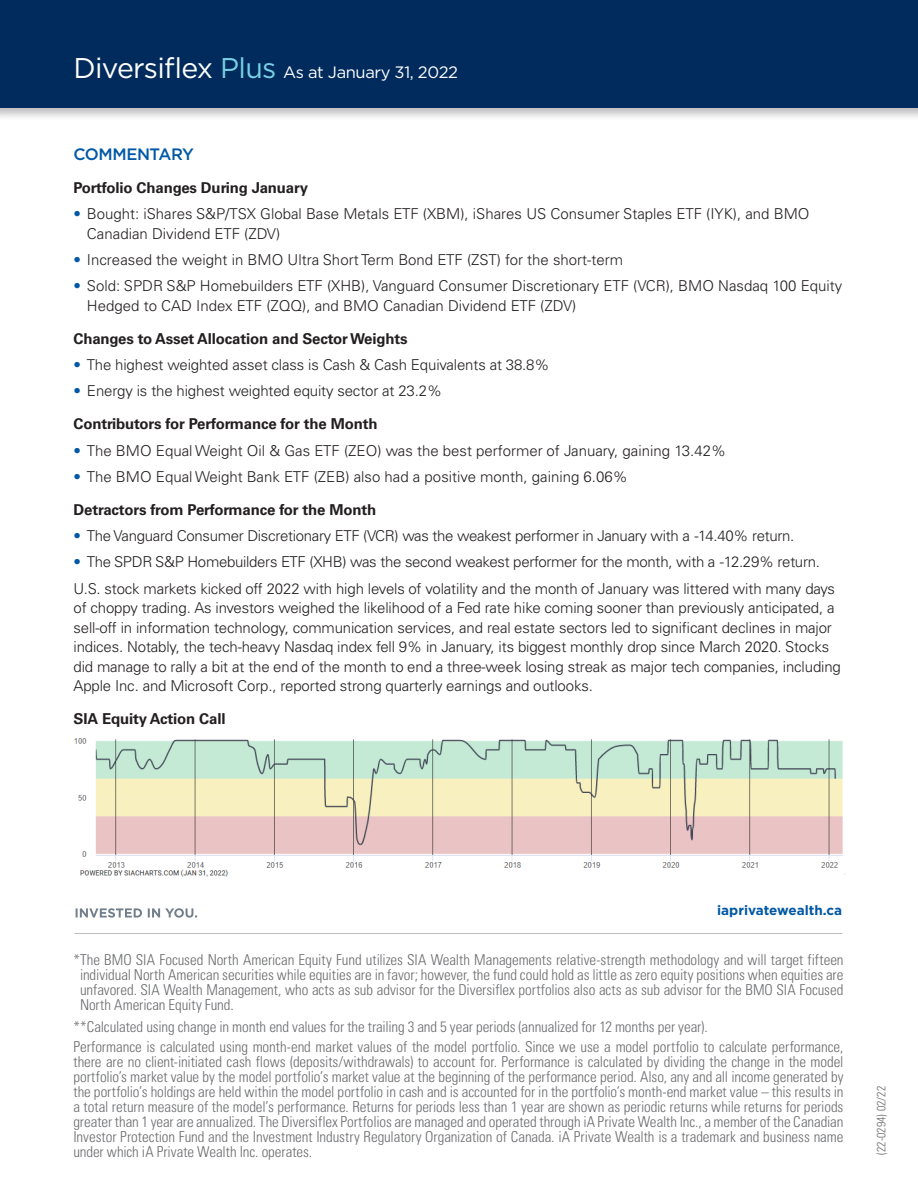
<style>
.page{position:relative;width:918px;height:1188px;background:#fff}
.page>*{position:absolute;margin:0;border:0;box-sizing:border-box;transform-origin:0 0}
.t1{font:16.5px "Gotham";letter-spacing:-.025em;color:#fff}
.Sub_head{font:500 16.5px "Gotham";letter-spacing:-.025em;color:#0158a6}
.Disclaimer_copy{font:300 condensed 15px/15px "Univers LT Pro";letter-spacing:-.005em;color:#6c6d70;text-align:justify}
.Body{font:300 15px/19.5px "Univers LT Pro 45";letter-spacing:-.01em;color:#231f20}
.Sub_sub_head{font:700 15px "Univers LT Pro 65";letter-spacing:-.01em;color:#231f20}
.t2{font:700 13.5px "Gotham";color:#0158a6}
.t3{font:300 condensed 12px "Univers LT Pro";color:#6c6d70}
.s1{font-size:28.5px}
.s2{font-size:28.5px;color:#78d0e4}
.s3{color:#0158a6}
</style>
<div class="page">
<img style="left:74px;top:738px;width:771px;height:139px">
<div style="left:0;top:0;width:918px;height:122px;background:#231f20;opacity:.3"></div>
<div style="left:0;top:0;width:918px;height:108px;background:#002b5c"></div>
<hr style="left:75px;top:933px;width:767px;height:1px;background:#bcbdc0">
<svg style="left:76px;top:908px;width:121px;height:10px"></svg>
<h1 class="t1" style="left:73px;top:62px;width:386px"><span class="s1">Diversiflex</span> <span class="s2">Plus</span> As at January 31, 2022</h1>
<h1 class="Sub_head" style="left:73px;top:143px;width:122px">COMMENTARY</h1>
<h2 class="Sub_sub_head" style="left:73px;top:177px;width:236px">Portfolio Changes During January</h2>
<p class="Body" style="left:87px;top:204px;width:724px;text-indent:-14px"><span class="s3">•</span> Bought: iShares S&amp;P/TSX Global Base Metals ETF (XBM), iShares US Consumer Staples ETF (IYK), and BMO<br>Canadian Dividend ETF (ZDV)</p>
<p class="Body" style="left:73px;top:250px;width:551px"><span class="s3">•</span> Increased the weight in BMO Ultra Short Term Bond ETF (ZST) for the short-term</p>
<p class="Body" style="left:87px;top:276px;width:757px;text-indent:-14px"><span class="s3">•</span> Sold: SPDR S&amp;P Homebuilders ETF (XHB), Vanguard Consumer Discretionary ETF (VCR), BMO Nasdaq 100 Equity<br>Hedged to CAD Index ETF (ZQQ), and BMO Canadian Dividend ETF (ZDV)</p>
<h2 class="Sub_sub_head" style="left:73px;top:328px;width:336px">Changes to Asset Allocation and Sector Weights</h2>
<p class="Body" style="left:73px;top:355px;width:478px"><span class="s3">•</span> The highest weighted asset class is Cash &amp; Cash Equivalents at 38.8%</p>
<p class="Body" style="left:73px;top:381px;width:370px"><span class="s3">•</span> Energy is the highest weighted equity sector at 23.2%</p>
<h2 class="Sub_sub_head" style="left:73px;top:413px;width:306px">Contributors for Performance for the Month</h2>
<p class="Body" style="left:73px;top:440px;width:654px"><span class="s3">•</span> The BMO Equal Weight Oil &amp; Gas ETF (ZEO) was the best performer of January, gaining 13.42%</p>
<p class="Body" style="left:73px;top:466px;width:556px"><span class="s3">•</span> The BMO Equal Weight Bank ETF (ZEB) also had a positive month, gaining 6.06%</p>
<h2 class="Sub_sub_head" style="left:73px;top:499px;width:304px">Detractors from Performance for the Month</h2>
<p class="Body" style="left:73px;top:526px;width:722px"><span class="s3">•</span> The Vanguard Consumer Discretionary ETF (VCR) was the weakest performer in January with a -14.40% return.</p>
<p class="Body" style="left:73px;top:552px;width:748px"><span class="s3">•</span> The SPDR S&amp;P Homebuilders ETF (XHB) was the second weakest performer for the month, with a -12.29% return.</p>
<p class="Body" style="left:73px;top:578px;width:769px">U.S. stock markets kicked off 2022 with high levels of volatility and the month of January was littered with many days of choppy trading. As investors weighed the likelihood of a Fed rate hike coming sooner than previously anticipated, a sell-off in information technology, communication services, and real estate sectors led to significant declines in major indices. Notably, the tech-heavy Nasdaq index fell 9% in January, its biggest monthly drop since March 2020. Stocks did manage to rally a bit at the end of the month to end a three-week losing streak as major tech companies, including Apple Inc. and Microsoft Corp., reported strong quarterly earnings and outlooks.</p>
<h2 class="Sub_sub_head" style="left:73px;top:708px;width:154px">SIA Equity Action Call</h2>
<h1 class="t2" style="left:717px;top:901px;width:126px">iaprivatewealth.ca</h1>
<p class="Disclaimer_copy" style="left:80px;top:951px;width:765px;text-indent:-7px">*The BMO SIA Focused North American Equity Fund utilizes SIA Wealth Managements relative-strength methodology and will target fifteen individual North American securities while equities are in favor; however, the fund could hold as little as zero equity positions when equities are unfavored. SIA Wealth Management, who acts as sub advisor for the Diversiflex portfolios also acts as sub advisor for the BMO SIA Focused North American Equity Fund.</p>
<p class="Disclaimer_copy" style="left:73px;top:1018px;width:636px">**Calculated using change in month end values for the trailing 3 and 5 year periods (annualized for 12 months per year).</p>
<p class="Disclaimer_copy" style="left:73px;top:1039px;width:772px">Performance is calculated using month-end market values of the model portfolio. Since we use a model portfolio to calculate performance, there are no client-initiated cash flows (deposits/withdrawals) to account for. Performance is calculated by dividing the change in the model portfolio’s market value by the model portfolio’s market value at the beginning of the performance period. Also, any and all income generated by the portfolio’s holdings are held within the model portfolio in cash and is accounted for in the portfolio’s month-end market value – this results in a total return measure of the model’s performance. Returns for periods less than 1 year are shown as periodic returns while returns for periods greater than 1 year are annualized. The Diversiflex Portfolios are managed and operated through iA Private Wealth Inc., a member of the Canadian Investor Protection Fund and the Investment Industry Regulatory Organization of Canada. iA Private Wealth is a trademark and business name under which iA Private Wealth Inc. operates.</p>
<p class="t3" style="left:873px;top:1155px;width:70px;rotate:-90deg">(22-0294) 02/22</p>
</div>
